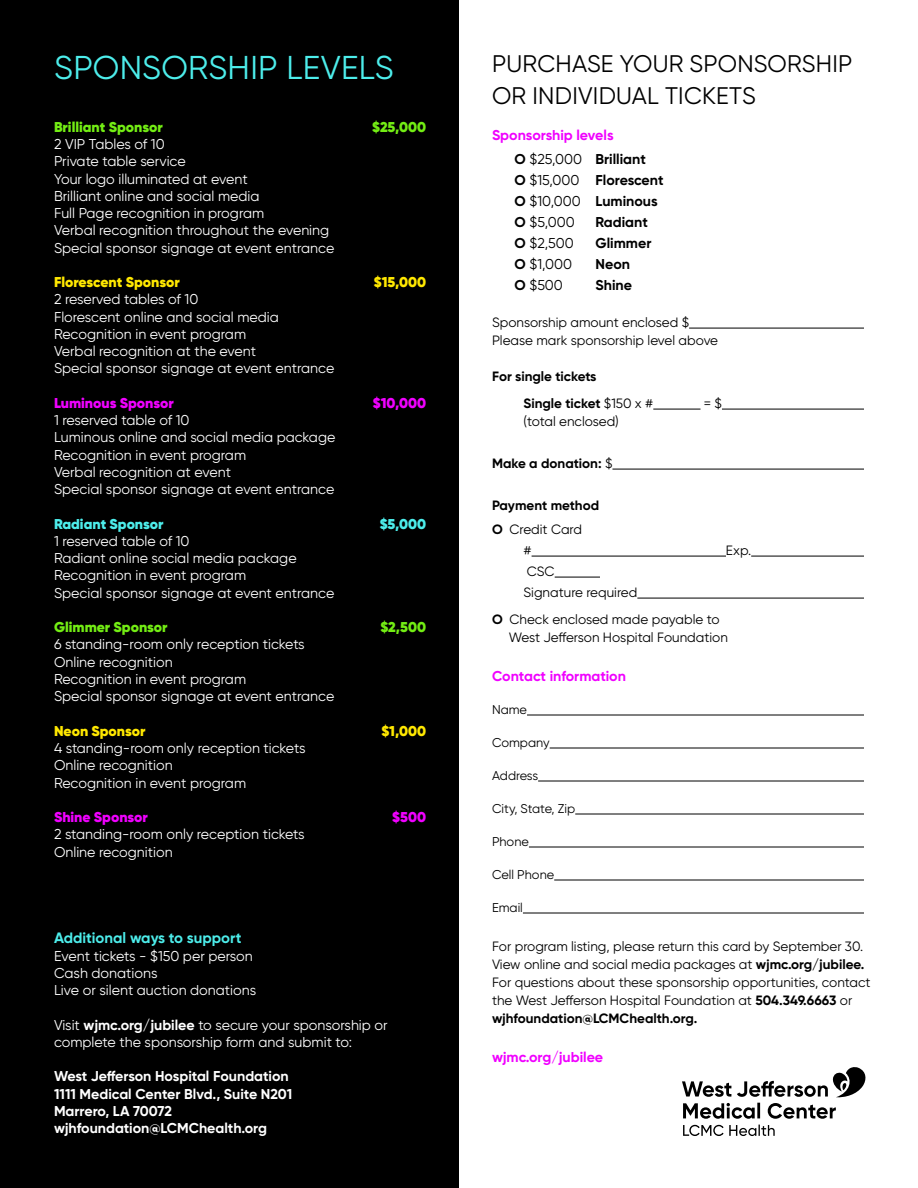
<style>
.page{position:relative;width:918px;height:1188px;background:#fff}
.page>*{position:absolute;margin:0;border:0;box-sizing:border-box;transform-origin:0 0}
.t1{font:33px "Gilroy";letter-spacing:.01em;color:#4dedeb}
.t2{font:24px/31.5px "Gilroy";letter-spacing:.01em;color:#000}
.t3{font:700 15px "Gilroy";color:#4dedeb}
.t4{font:14.25px/17.2px "Gilroy";color:#fff}
.t5{font:700 14.25px/17.2px "Gilroy";color:#fff}
.t6{font:700 14.25px/24px "Gilroy";color:#f000ff}
.t7{font:700 14.25px/21px "Gilroy";color:#000}
.t8{font:900 14.25px "Gilroy";color:#73ed14}
.t9{font:900 14.25px "Gilroy";color:#ffe800}
.t10{font:900 14.25px "Gilroy";color:#f000ff}
.t11{font:900 14.25px "Gilroy";color:#4dedeb}
.t12{font:14.25px "Gilroy";color:#000}
.t13{font:13.5px/18px "Gilroy";color:#000}
.t14{font:700 13.5px/27px "Gilroy";color:#000}
.t15{font:12.75px "Gilroy";color:#000}
.s1{font-weight:700}
.s2{color:#000}
.s3{font-weight:400;color:#000}
.s4{font-weight:400}
</style>
<div class="page">
<div style="left:0;top:0;width:459px;height:1188px;background:#000"></div>
<svg style="left:682px;top:1067px;width:183px;height:69px"></svg>
<hr style="left:689px;top:328px;width:175px;height:1px;background:#000">
<hr style="left:653px;top:409px;width:48px;height:1px;background:#000">
<hr style="left:722px;top:409px;width:142px;height:1px;background:#000">
<hr style="left:612px;top:469px;width:252px;height:1px;background:#000">
<hr style="left:532px;top:556px;width:194px;height:1px;background:#000">
<hr style="left:751px;top:556px;width:113px;height:1px;background:#000">
<hr style="left:555px;top:577px;width:45px;height:1px;background:#000">
<hr style="left:637px;top:598px;width:227px;height:1px;background:#000">
<hr style="left:527px;top:715px;width:337px;height:1px;background:#000">
<hr style="left:550px;top:748px;width:314px;height:1px;background:#000">
<hr style="left:538px;top:781px;width:326px;height:1px;background:#000">
<hr style="left:575px;top:814px;width:289px;height:1px;background:#000">
<hr style="left:529px;top:847px;width:335px;height:1px;background:#000">
<hr style="left:554px;top:880px;width:310px;height:1px;background:#000">
<hr style="left:523px;top:913px;width:341px;height:1px;background:#000">
<h1 class="t1" style="left:54px;top:47px;width:341px">SPONSORSHIP LEVELS</h1>
<p class="t8" style="left:54px;top:118px;width:110px">Brilliant Sponsor</p>
<p class="t8" style="left:372px;top:118px;width:55px">$25,000</p>
<p class="t4" style="left:54px;top:135px;width:282px">2 VIP Tables of 10<br>Private table service<br>Your logo illuminated at event<br>Brilliant online and social media<br>Full Page recognition in program<br>Verbal recognition throughout the evening<br>Special sponsor signage at event entrance</p>
<p class="t9" style="left:54px;top:273px;width:127px">Florescent Sponsor</p>
<p class="t9" style="left:374px;top:273px;width:54px">$15,000</p>
<p class="t4" style="left:54px;top:291px;width:282px">2 reserved tables of 10<br>Florescent online and social media<br>Recognition in event program<br>Verbal recognition at the event<br>Special sponsor signage at event entrance</p>
<p class="t10" style="left:54px;top:394px;width:121px">Luminous Sponsor</p>
<p class="t10" style="left:373px;top:394px;width:55px">$10,000</p>
<p class="t4" style="left:54px;top:411px;width:283px">1 reserved table of 10<br>Luminous online and social media package<br>Recognition in event program<br>Verbal recognition at event<br>Special sponsor signage at event entrance</p>
<p class="t11" style="left:54px;top:515px;width:111px">Radiant Sponsor</p>
<p class="t11" style="left:380px;top:515px;width:48px">$5,000</p>
<p class="t4" style="left:54px;top:532px;width:282px">1 reserved table of 10<br>Radiant online social media package<br>Recognition in event program<br>Special sponsor signage at event entrance</p>
<p class="t8" style="left:54px;top:618px;width:115px">Glimmer Sponsor</p>
<p class="t8" style="left:380px;top:618px;width:47px">$2,500</p>
<p class="t4" style="left:54px;top:636px;width:282px">6 standing-room only reception tickets Online recognition<br>Recognition in event program<br>Special sponsor signage at event entrance</p>
<p class="t9" style="left:54px;top:722px;width:93px">Neon Sponsor</p>
<p class="t9" style="left:381px;top:722px;width:46px">$1,000</p>
<p class="t4" style="left:54px;top:739px;width:253px">4 standing-room only reception tickets<br>Online recognition<br>Recognition in event program</p>
<p class="t10" style="left:54px;top:808px;width:95px">Shine Sponsor</p>
<p class="t10" style="left:392px;top:808px;width:35px">$500</p>
<p class="t4" style="left:54px;top:826px;width:252px">2 standing-room only reception tickets<br>Online recognition</p>
<p class="t3" style="left:54px;top:929px;width:189px">Additional ways to support</p>
<p class="t4" style="left:54px;top:947px;width:204px">Event tickets - $150 per person<br>Cash donations<br>Live or silent auction donations</p>
<p class="t4" style="left:54px;top:1016px;width:335px">Visit <span class="s1">wjmc.org/jubilee</span> to secure your sponsorship or complete the sponsorship form and submit to:</p>
<p class="t5" style="left:54px;top:1068px;width:240px">West Jefferson Hospital Foundation<br>1111 Medical Center Blvd., Suite N201<br>Marrero, LA 70072 wjhfoundation@LCMChealth.org</p>
<h2 class="t2" style="left:492px;top:48px;width:362px">PURCHASE YOUR SPONSORSHIP<br>OR INDIVIDUAL TICKETS</h2>
<p class="t6" style="left:515px;top:123px;width:133px;text-indent:-23px">Sponsorship levels<br><span class="s2">O</span> <span class="s3">$25,000</span> <span class="s2">Brilliant</span></p>
<p class="t7" style="left:515px;top:169px;width:151px">O <span class="s4">$15,000</span> Florescent<br>O <span class="s4">$10,000</span> Luminous<br>O <span class="s4">$5,000</span></p>
<p class="t7" style="left:596px;top:211px;width:54px">Radiant</p>
<p class="t12" style="left:515px;top:234px;width:61px"><span class="s1">O</span> $2,500</p>
<p class="t7" style="left:596px;top:232px;width:57px">Glimmer</p>
<p class="t12" style="left:515px;top:255px;width:59px"><span class="s1">O</span> $1,000</p>
<p class="t7" style="left:596px;top:253px;width:36px">Neon</p>
<p class="t12" style="left:515px;top:276px;width:50px"><span class="s1">O</span> $500</p>
<p class="t7" style="left:596px;top:274px;width:38px">Shine</p>
<p class="t13" style="left:492px;top:313px;width:228px">Sponsorship amount enclosed $<br>Please mark sponsorship level above</p>
<p class="t14" style="left:523px;top:362px;width:131px;text-indent:-31px">For single tickets<br>Single ticket <span class="s4">$150 x #</span></p>
<p class="t13" style="left:704px;top:394px;width:20px">= $</p>
<p class="t13" style="left:523px;top:412px;width:97px">(total enclosed)</p>
<p class="t14" style="left:492px;top:449px;width:122px">Make a donation: <span class="s4">$</span></p>
<p class="t14" style="left:492px;top:493px;width:109px;line-height:24px">Payment method<br>O <span class="s4">Credit Card</span></p>
<p class="t13" style="left:523px;top:541px;width:10px">#</p>
<p class="t13" style="left:726px;top:541px;width:27px">Exp.</p>
<p class="t13" style="left:523px;top:560px;width:115px;line-height:21px">CSC<br>Signature required</p>
<p class="t13" style="left:509px;top:610px;width:221px;text-indent:-17px"><span class="s1">O</span> Check enclosed made payable to<br>West Jefferson Hospital Foundation</p>
<p class="t6" style="left:492px;top:664px;width:135px">Contact information</p>
<p class="t15" style="left:492px;top:701px;width:37px">Name</p>
<p class="t15" style="left:492px;top:734px;width:59px">Company</p>
<p class="t15" style="left:492px;top:767px;width:48px">Address</p>
<p class="t15" style="left:492px;top:800px;width:85px">City, State, Zip</p>
<p class="t15" style="left:492px;top:833px;width:38px">Phone</p>
<p class="t15" style="left:492px;top:866px;width:64px">Cell Phone</p>
<p class="t15" style="left:492px;top:899px;width:32px">Email</p>
<p class="t13" style="left:492px;top:938px;width:380px">For program listing, please return this card by September 30.<br>View online and social media packages at <span class="s1">wjmc.org/jubilee.<br></span>For questions about these sponsorship opportunities, contact the West Jefferson Hospital Foundation at <span class="s1">504.349.6663</span> or <span class="s1">wjhfoundation@LCMChealth.org.</span></p>
<p class="t6" style="left:492px;top:1045px;width:113px">wjmc.org/jubilee</p>
</div>
